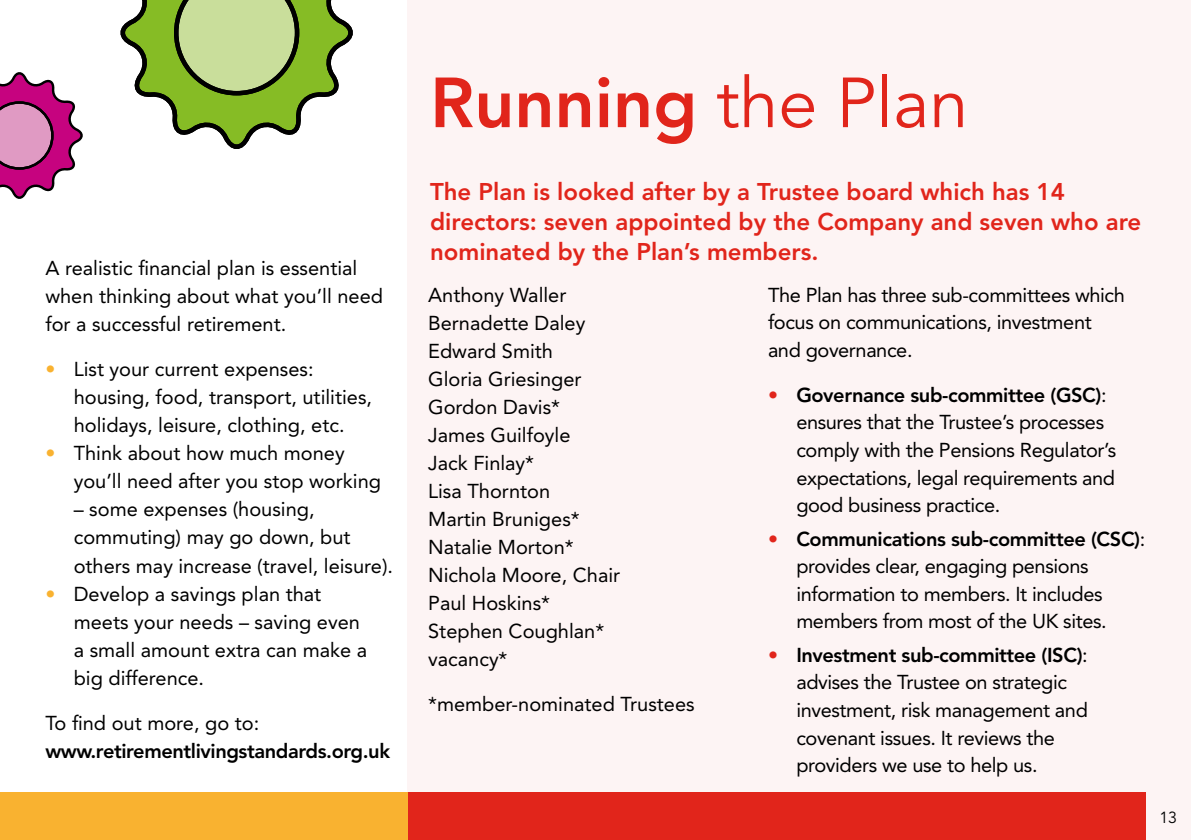
<style>
.page{position:relative;width:1191px;height:840px;background:#fff}
.page>*{position:absolute;margin:0;border:0;box-sizing:border-box;transform-origin:0 0}
.t1{font:800 70px "Avenir";color:#e1251b}
.t2{font:800 24px/30px "Avenir";color:#e1251b}
.t3{font:20px/28px "Avenir";color:#000}
.t4{font:20px/27.6px "Avenir";letter-spacing:-.02em;color:#000}
.t5{font:800 20px "Avenir";letter-spacing:-.02em;color:#000}
.t6{font:16px "Avenir";color:#000}
.s1{color:#f9b230}
.s2{font-weight:400}
.s3{color:#e1251b}
.s4{font-weight:800}
</style>
<div class="page">
<div style="left:408px;top:0;width:783px;height:839px;background:#fdf4f4"></div>
<div style="left:0;top:792px;width:1145px;height:47px;background:#f9b230"></div>
<div style="left:408px;top:792px;width:737px;height:47px;background:#e1251b"></div>
<svg style="left:120px;top:0;width:233px;height:149px"></svg>
<svg style="left:0;top:72px;width:83px;height:127px"></svg>
<p class="t3" style="left:45px;top:254px;width:339px">A realistic financial plan is essential when thinking about what you’ll need for a successful retirement.</p>
<p class="t3" style="left:74px;top:355px;width:300px;text-indent:-28px"><span class="s1">•</span> List your current expenses: housing, food, transport, utilities, holidays, leisure, clothing, etc.</p>
<p class="t3" style="left:74px;top:439px;width:309px;text-indent:-28px"><span class="s1">•</span> Think about how much money you’ll need after you stop working</p>
<p class="t3" style="left:74px;top:495px;width:321px">– some expenses (housing, commuting) may go down, but others may increase (travel, leisure).</p>
<p class="t3" style="left:74px;top:579px;width:295px;text-indent:-28px"><span class="s1">•</span> Develop a savings plan that meets your needs – saving even a small amount extra can make a big difference.</p>
<p class="t3" style="left:45px;top:708px;width:215px">To find out more, go to:</p>
<p class="t5" style="left:45px;top:738px;width:346px">www.retirementlivingstandards.org.uk</p>
<h1 class="t1" style="left:430px;top:61px;width:540px">Running <span class="s2">the Plan</span></h1>
<p class="t2" style="left:430px;top:176px;width:713px">The Plan is looked after by a Trustee board which has 14 directors: seven appointed by the Company and seven who are nominated by the Plan’s members.</p>
<p class="t3" style="left:428px;top:281px;width:193px">Anthony Waller<br>Bernadette Daley<br>Edward Smith<br>Gloria Griesinger<br>Gordon Davis*<br>James Guilfoyle<br>Jack Finlay*<br>Lisa Thornton<br>Martin Bruniges*<br>Natalie Morton*<br>Nichola Moore, Chair<br>Paul Hoskins*<br>Stephen Coughlan* vacancy*</p>
<p class="t3" style="left:428px;top:690px;width:268px">*member-nominated Trustees</p>
<p class="t4" style="left:768px;top:281px;width:358px">The Plan has three sub-committees which focus on communications, investment and governance.</p>
<p class="t4" style="left:796px;top:381px;width:321px;text-indent:-28px"><span class="s3">•</span> <span class="s4">Governance sub-committee (GSC)</span>: ensures that the Trustee’s processes comply with the Pensions Regulator’s expectations, legal requirements and good business practice.</p>
<p class="t4" style="left:796px;top:524px;width:350px;text-indent:-28px"><span class="s3">•</span> <span class="s4">Communications sub-committee (CSC)</span>: provides clear, engaging pensions information to members. It includes members from most of the UK sites.</p>
<p class="t4" style="left:796px;top:640px;width:293px;text-indent:-28px"><span class="s3">•</span> <span class="s4">Investment sub-committee (ISC)</span>: advises the Trustee on strategic investment, risk management and covenant issues. It reviews the providers we use to help us.</p>
<p class="t6" style="left:1159px;top:807px;width:19px">13</p>
</div>
